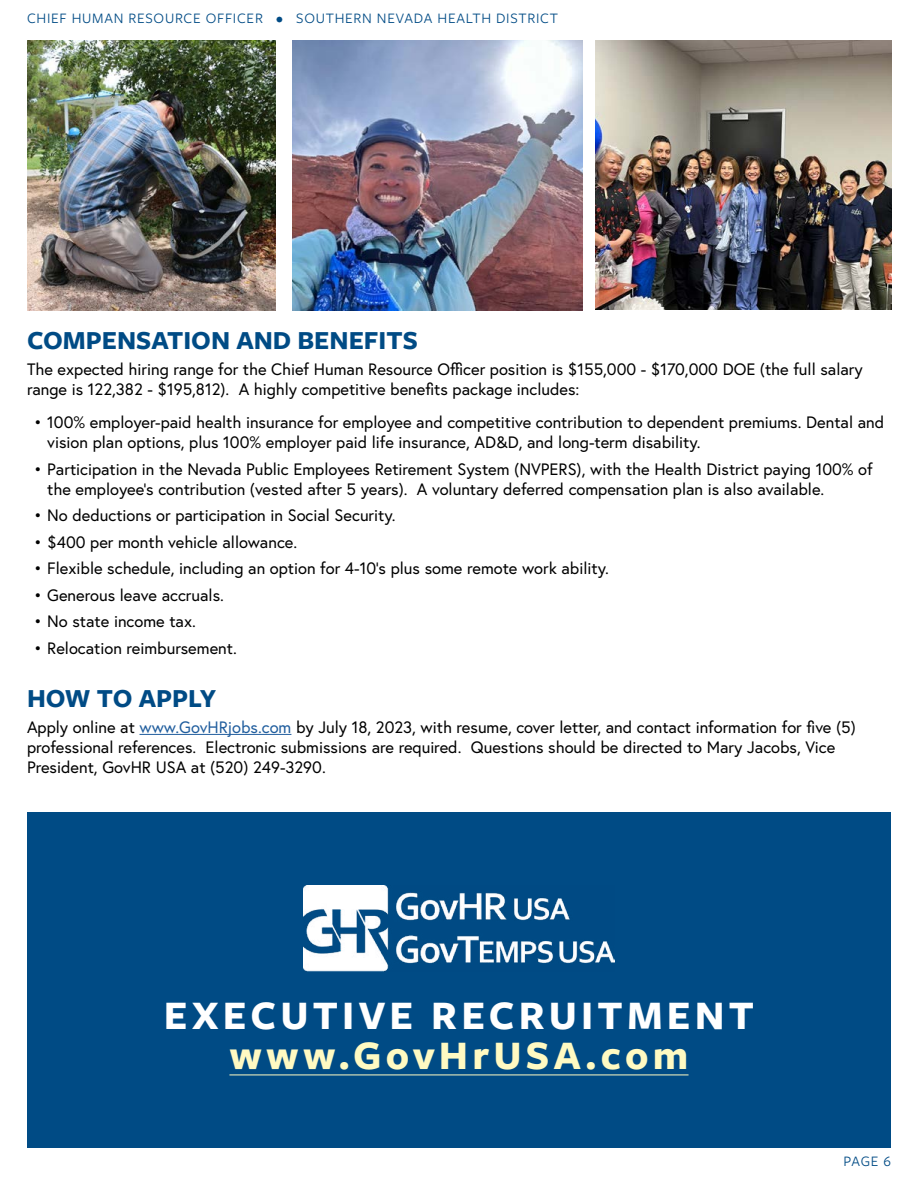
<style>
.page{position:relative;width:918px;height:1188px;background:#fff}
.page>*{position:absolute;margin:0;border:0;box-sizing:border-box;transform-origin:0 0}
.t1{font:700 42px "Freight Sans Pro";letter-spacing:.1em;color:#fff}
.t2{font:700 42px "Freight Sans Pro";letter-spacing:.1em;color:#fffac2}
.t3{font:700 27px "Freight Sans Pro";color:#004b85}
.t4{font:16.5px/19.8px "Europa";color:#000}
.t5{font:15px "Freight Sans Pro";letter-spacing:.05em;color:#004b85}
.s1{color:#215e9e}
</style>
<div class="page">
<hr style="left:139px;top:734px;width:152px;height:1px;background:#215e9e">
<img style="left:27px;top:40px;width:248px;height:271px">
<img style="left:293px;top:40px;width:289px;height:271px">
<img style="left:595px;top:40px;width:296px;height:270px">
<div style="left:27px;top:812px;width:864px;height:336px;background:#004b85"></div>
<img style="left:303px;top:886px;width:312px;height:85px">
<hr style="left:229px;top:1075px;width:460px;height:1px;background:#fffac2">
<p class="t5" style="left:27px;top:8px;width:532px">CHIEF HUMAN RESOURCE OFFICER • SOUTHERN NEVADA HEALTH DISTRICT</p>
<h2 class="t3" style="left:27px;top:321px;width:392px">COMPENSATION AND BENEFITS</h2>
<p class="t4" style="left:27px;top:359px;width:837px">The expected hiring range for the Chief Human Resource Officer position is $155,000 - $170,000 DOE (the full salary range is 122,382 - $195,812). A highly competitive benefits package includes:</p>
<p class="t4" style="left:47px;top:413px;width:838px;text-indent:-13px">• 100% employer-paid health insurance for employee and competitive contribution to dependent premiums. Dental and vision plan options, plus 100% employer paid life insurance, AD&amp;D, and long-term disability.</p>
<p class="t4" style="left:47px;top:459px;width:827px;text-indent:-13px">• Participation in the Nevada Public Employees Retirement System (NVPERS), with the Health District paying 100% of the employee’s contribution (vested after 5 years). A voluntary deferred compensation plan is also available.</p>
<p class="t4" style="left:34px;top:505px;width:363px">• No deductions or participation in Social Security.</p>
<p class="t4" style="left:34px;top:532px;width:265px">• $400 per month vehicle allowance.</p>
<p class="t4" style="left:34px;top:558px;width:577px">• Flexible schedule, including an option for 4-10’s plus some remote work ability.</p>
<p class="t4" style="left:34px;top:585px;width:192px">• Generous leave accruals.</p>
<p class="t4" style="left:34px;top:611px;width:164px">• No state income tax.</p>
<p class="t4" style="left:34px;top:638px;width:205px">• Relocation reimbursement.</p>
<h2 class="t3" style="left:27px;top:679px;width:191px">HOW TO APPLY</h2>
<p class="t4" style="left:27px;top:717px;width:830px">Apply online at <span class="s1">www.GovHRjobs.com</span> by July 18, 2023, with resume, cover letter, and contact information for five (5) professional references. Electronic submissions are required. Questions should be directed to Mary Jacobs, Vice<br>President, GovHR USA at (520) 249-3290.</p>
<h1 class="t1" style="left:164px;top:986px;width:592px">EXECUTIVE RECRUITMENT</h1>
<h1 class="t2" style="left:229px;top:1027px;width:461px">www.GovHrUSA.com</h1>
<p class="t5" style="left:843px;top:1151px;width:49px">PAGE 6</p>
</div>
